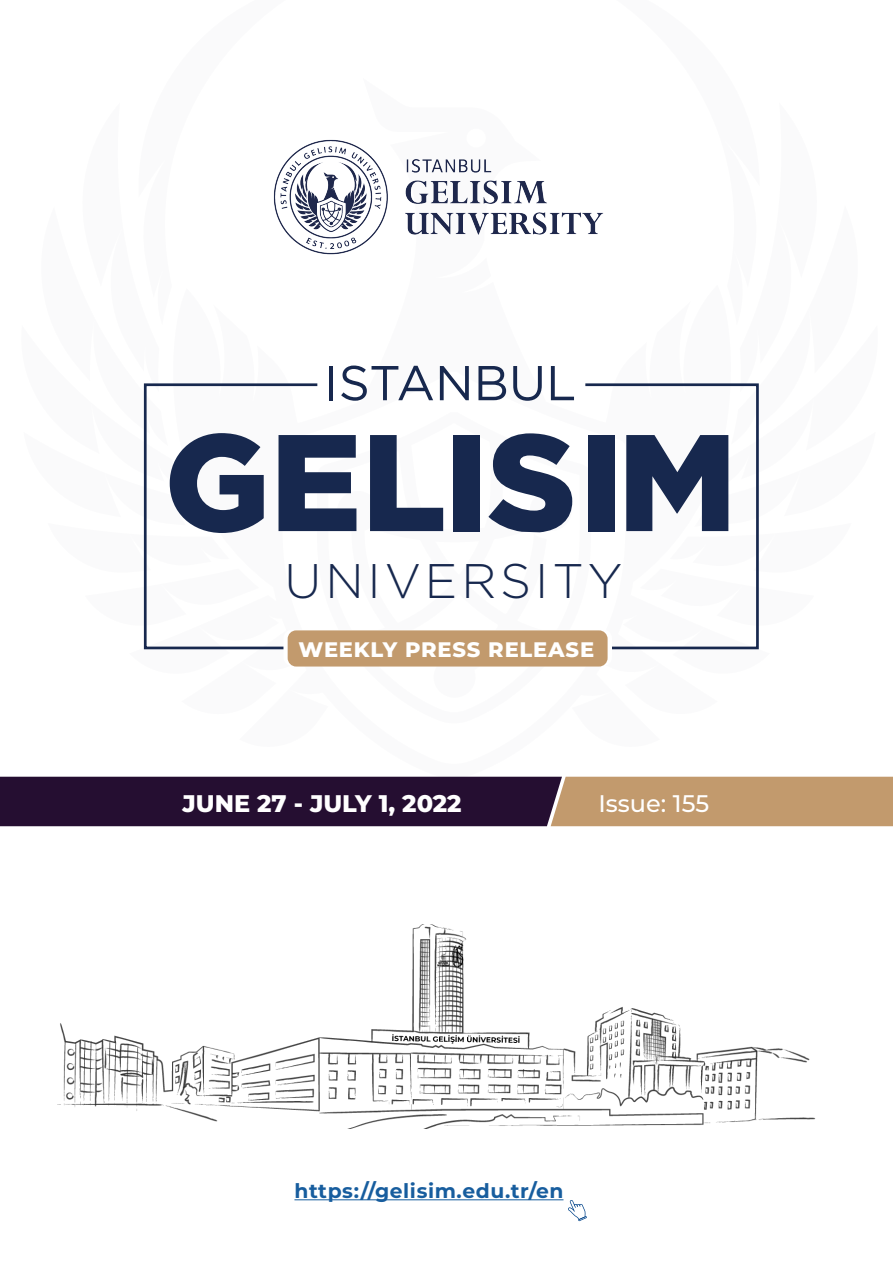
<style>
.page{position:relative;width:893px;height:1263px;background:#fff}
.page>*{position:absolute;margin:0;border:0;box-sizing:border-box;transform-origin:0 0}
.t1{font:300 48.45px "Gotham";letter-spacing:.08em;color:#17284e}
.t2{font:800 24px "Montserrat";color:#fff}
.t3{font:500 24px "Montserrat";color:#fff}
.t4{font:800 21px "Montserrat";letter-spacing:.04em;color:#fff}
.t5{font:700 20.1px "Montserrat";letter-spacing:.03em;color:#175d9e}
</style>
<div class="page">
<svg style="left:568px;top:1200px;width:19px;height:21px"></svg>
<hr style="left:294px;top:1199px;width:269px;height:1px;background:#175d9e">
<svg style="left:0;top:777px;width:893px;height:49px;background:#604348"></svg>
<img style="left:58px;top:925px;width:758px;height:203px">
<svg style="left:129px;top:139px;width:641px;height:639px"></svg>
<hr style="left:330px;top:366px;width:3px;height:34px;background:#17284e">
<svg style="left:341px;top:365px;width:92px;height:17px"></svg>
<svg style="left:440px;top:366px;width:29px;height:16px"></svg>
<svg style="left:478px;top:366px;width:28px;height:16px"></svg>
<svg style="left:513px;top:366px;width:29px;height:16px"></svg>
<svg style="left:551px;top:366px;width:23px;height:16px"></svg>
<svg style="left:143px;top:382px;width:617px;height:269px"></svg>
<svg style="left:129px;top:139px;width:135px;height:493px"></svg>
<svg style="left:279px;top:435px;width:77px;height:96px"></svg>
<svg style="left:370px;top:435px;width:73px;height:96px"></svg>
<svg style="left:488px;top:433px;width:84px;height:99px"></svg>
<svg style="left:626px;top:139px;width:144px;height:493px"></svg>
<div style="left:453px;top:435px;width:27px;height:96px;background:#17284e"></div>
<div style="left:588px;top:435px;width:26px;height:96px;background:#17284e"></div>
<div style="left:283px;top:630px;width:329px;height:36px;background:#fff;border-radius:9px"></div>
<div style="left:288px;top:630px;width:320px;height:36px;background:#c29a6d;border-radius:9px"></div>
<h1 class="t1" style="left:285px;top:555px;width:339px">UNIVERSITY</h1>
<p class="t4" style="left:299px;top:634px;width:297px">WEEKLY PRESS RELEASE</p>
<p class="t2" style="left:183px;top:786px;width:281px">JUNE 27 - JULY 1, 2022</p>
<p class="t3" style="left:598px;top:787px;width:112px">Issue: 155</p>
<p class="t5" style="left:294px;top:1176px;width:271px">https://gelisim.edu.tr/en</p>
</div>
